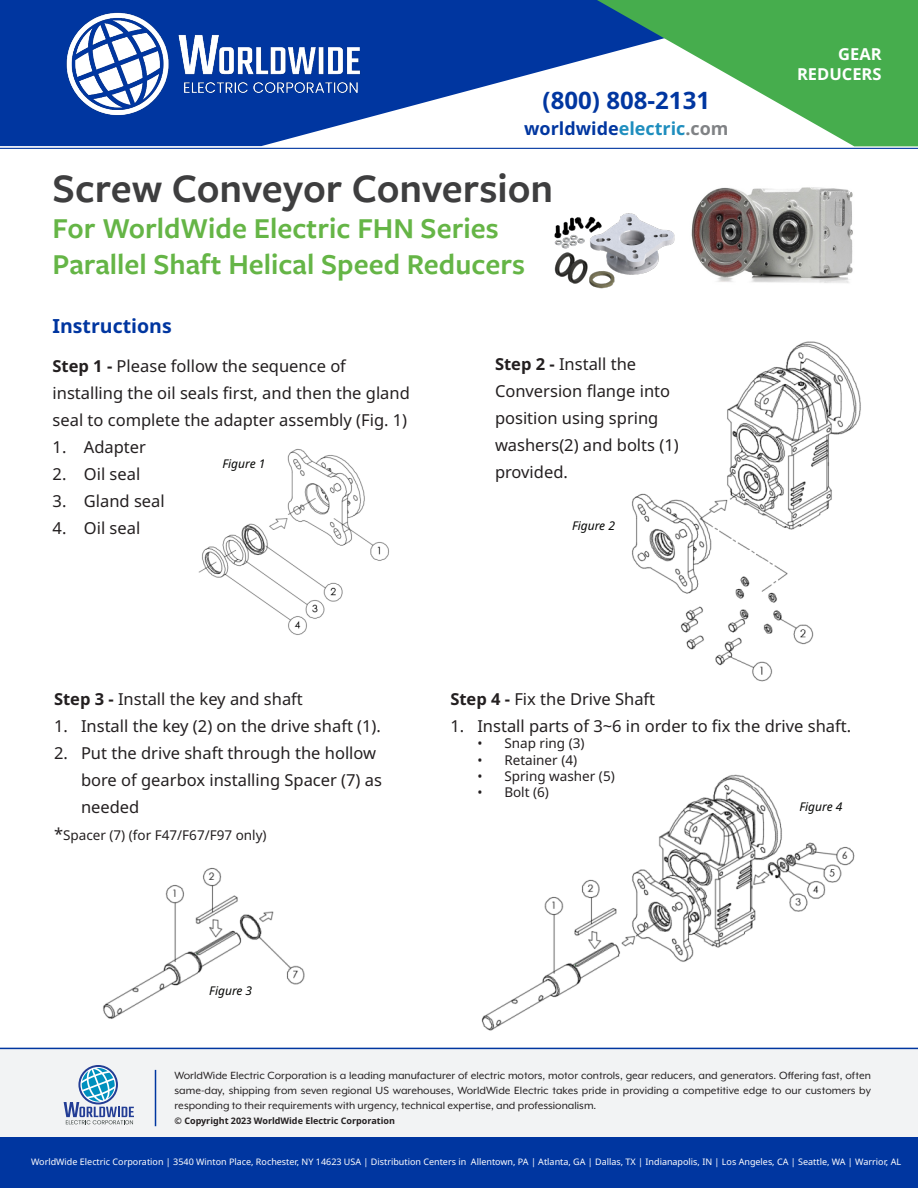
<style>
.page{position:relative;width:918px;height:1188px;background:#fff}
.page>*{position:absolute;margin:0;border:0;box-sizing:border-box;transform-origin:0 0}
.Header_-_Main_-_Product{font:600 42px "Freight Sans Pro";color:#3e3e3f}
.Header-Product_Code{font:600 30px/36px "Freight Sans Pro";color:#65b546}
.Cover-Phone{font:700 24px "Noto Sans";color:#0036a0}
.Spec-Headers{font:700 19.5px "Noto Sans";color:#0036a0}
.Cover-Website{font:700 18px "Noto Sans";color:#0036a0}
.t1{font:16.5px/27px "Noto Sans";color:#231f20}
.t2{font:700 16.5px/19.8px "Noto Sans";color:#fff;text-align:right}
.t3{font:13.5px "Noto Sans";color:#231f20}
.Footer_Text{font:12px/15px "Mr Eaves XL Mod OT";color:#231f20;text-align:justify}
.Headers_-_White{font:italic 12px "Noto Sans";color:#040503}
.Footer_Address{font:9px "Noto Sans";color:#fff}
.Copyright{font:700 9px "Noto Sans";color:#231f20}
.s1{color:#1f8ebe}
.s2{color:#808285}
.s3{font-weight:700}
.s4{font-size:16.5px}
</style>
<div class="page">
<img style="left:103px;top:867px;width:202px;height:152px">
<img style="left:481px;top:774px;width:374px;height:257px">
<img style="left:554px;top:213px;width:121px;height:76px">
<div style="left:0;top:1049px;width:918px;height:92px;background:#f2f3f4"></div>
<hr style="left:0;top:1048px;width:918px;height:1px;background:#0036a0">
<div style="left:0;top:1138px;width:918px;height:50px;background:#0036a0"></div>
<svg style="left:64px;top:1065px;width:70px;height:59px"></svg>
<hr style="left:155px;top:1070px;width:1px;height:56px;background:#0036a0">
<hr style="left:0;top:148px;width:918px;height:1px;background:#0036a0">
<svg style="left:0;top:0;width:597px;height:146px;fill:#0036a0"></svg>
<svg style="left:597px;top:0;width:321px;height:146px;fill:#46ad4d"></svg>
<img style="left:61px;top:10px;width:305px;height:109px">
<img style="left:691px;top:187px;width:162px;height:96px">
<img style="left:198px;top:449px;width:191px;height:186px">
<img style="left:632px;top:341px;width:229px;height:341px">
<p class="Cover-Phone" style="left:543px;top:87px;width:169px">(800) 808-2131</p>
<p class="Cover-Website" style="left:524px;top:118px;width:206px">worldwide<span class="s1">electric</span><span class="s2">.com</span></p>
<p class="Header_-_Main_-_Product" style="left:53px;top:160px;width:502px">Screw Conveyor Conversion</p>
<p class="Header-Product_Code" style="left:53px;top:209px;width:474px">For WorldWide Electric FHN Series<br>Parallel Shaft Helical Speed Reducers</p>
<p class="Spec-Headers" style="left:53px;top:315px;width:121px">Instructions</p>
<p class="t1" style="left:53px;top:352px;width:359px"><span class="s3">Step 1 -</span> Please follow the sequence of installing the oil seals first, and then the gland seal to complete the adapter assembly (Fig. 1)</p>
<p class="t1" style="left:53px;top:433px;width:95px">1. Adapter</p>
<p class="t1" style="left:53px;top:460px;width:89px">2. Oil seal</p>
<p class="t1" style="left:53px;top:487px;width:114px">3. Gland seal</p>
<p class="t1" style="left:53px;top:514px;width:89px">4. Oil seal</p>
<p class="t1" style="left:495px;top:350px;width:185px"><span class="s3">Step 2 -</span> Install the<br>Conversion flange into position using spring washers(2) and bolts (1) provided.</p>
<p class="Headers_-_White" style="left:222px;top:455px;width:44px">Figure 1</p>
<p class="Headers_-_White" style="left:572px;top:517px;width:44px">Figure 2</p>
<p class="t2" style="left:797px;top:45px;width:86px">GEAR<br>REDUCERS</p>
<p class="t1" style="left:54px;top:686px;width:250px"><span class="s3">Step 3 -</span> Install the key and shaft</p>
<p class="t1" style="left:54px;top:713px;width:329px">1. Install the key (2) on the drive shaft (1).</p>
<p class="t1" style="left:81px;top:740px;width:303px;text-indent:-27px">2. Put the drive shaft through the hollow bore of gearbox installing Spacer (7) as needed</p>
<p class="t3" style="left:54px;top:828px;width:214px"><span class="s4">*</span>Spacer (7) (for F47/F67/F97 only)</p>
<p class="Headers_-_White" style="left:209px;top:982px;width:44px">Figure 3</p>
<p class="t1" style="left:450px;top:686px;width:206px"><span class="s3">Step 4 -</span> Fix the Drive Shaft</p>
<p class="t1" style="left:450px;top:713px;width:402px">1. Install parts of 3~6 in order to fix the drive shaft.</p>
<p class="t3" style="left:477px;top:736px;width:109px">• Snap ring (3)</p>
<p class="t3" style="left:477px;top:752px;width:101px">• Retainer (4)</p>
<p class="t3" style="left:477px;top:768px;width:139px">• Spring washer (5)</p>
<p class="t3" style="left:477px;top:784px;width:73px">• Bolt (6)</p>
<p class="Headers_-_White" style="left:799px;top:798px;width:44px">Figure 4</p>
<p class="Footer_Text" style="left:175px;top:1068px;width:698px">WorldWide Electric Corporation is a leading manufacturer of electric motors, motor controls, gear reducers, and generators. Offering fast, often same-day, shipping from seven regional US warehouses, WorldWide Electric takes pride in providing a competitive edge to our customers by responding to their requirements with urgency, technical expertise, and professionalism.</p>
<p class="Copyright" style="left:175px;top:1116px;width:222px">© Copyright 2023 WorldWide Electric Corporation</p>
<p class="Footer_Address" style="left:31px;top:1156px;width:872px">WorldWide Electric Corporation | 3540 Winton Place, Rochester, NY 14623 USA | Distribution Centers in Allentown, PA | Atlanta, GA | Dallas, TX | Indianapolis, IN | Los Angeles, CA | Seattle, WA | Warrior, AL</p>
</div>
